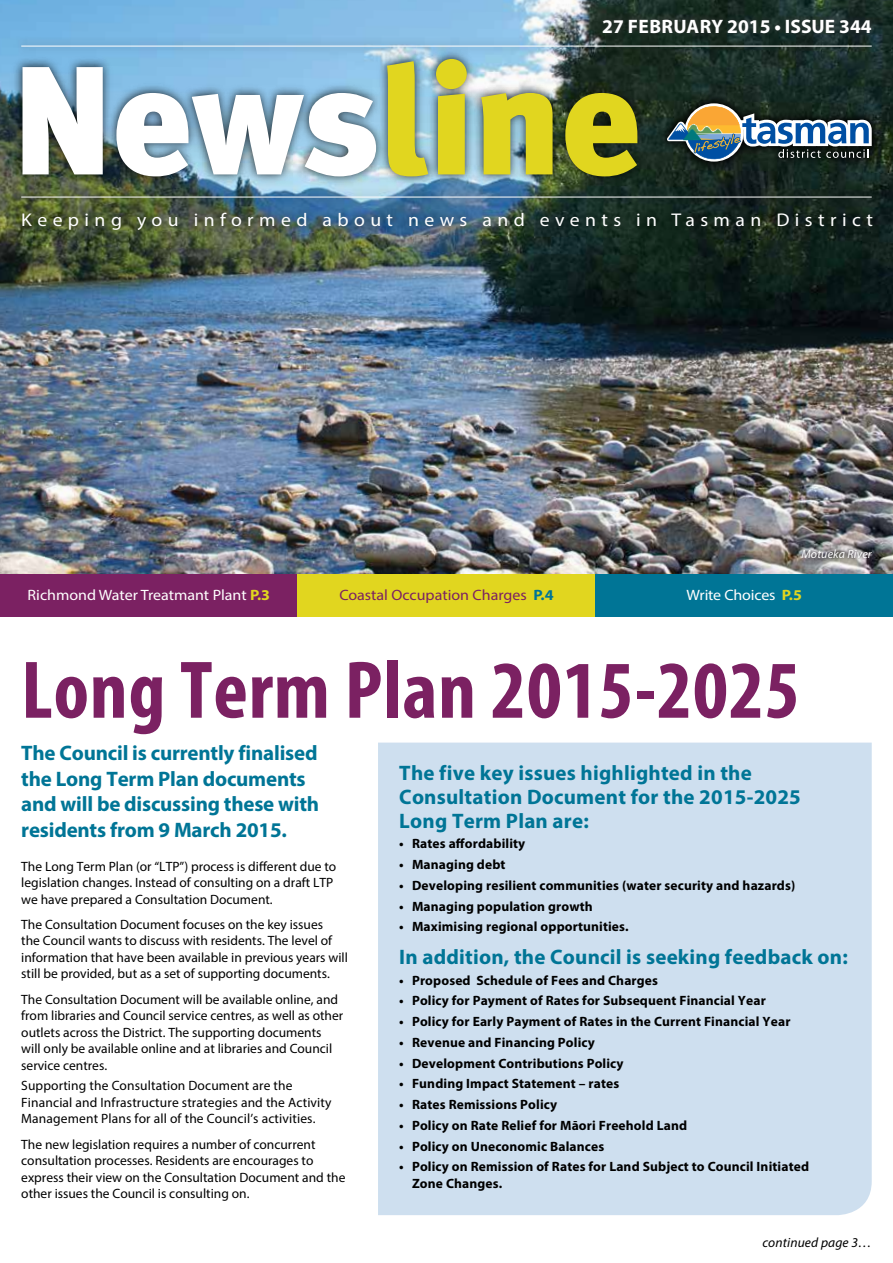
<style>
.page{position:relative;width:893px;height:1263px;background:#fff}
.page>*{position:absolute;margin:0;border:0;box-sizing:border-box;transform-origin:0 0}
.t1{font:900 154.05px "Meta Plus";color:#fff}
.t2{font:700 condensed 82.5px "Myriad Pro";letter-spacing:.01em;color:#7b2162}
.t3{font:700 21px/24px "Myriad Pro";letter-spacing:.01em;color:#007596}
.t4{font:700 21px/25.5px "Myriad Pro";letter-spacing:-.01em;color:#007596}
.t5{font:700 19.5px "Myriad Pro";color:#fff}
.t6{font:18.45px "Myriad Pro";letter-spacing:.275em;color:#fff;scale:1.07 1}
.t7{font:15px "Myriad Pro";letter-spacing:-.005em;color:#fff;scale:1.07 1}
.t8{font:15px "Myriad Pro";color:#7b2162;scale:1.07 1}
.t9{font:13.5px/16.5px "Myriad Pro";color:#000}
.t10{font:700 13.5px/16.5px "Myriad Pro";letter-spacing:.01em;color:#000}
.t11{font:italic 13.5px "Myriad Pro";letter-spacing:.01em;color:#000}
.t12{font:italic 12px "Myriad Pro";letter-spacing:.01em;color:#fff}
.s1{color:#e1d61f}
.s2{font-weight:700;color:#e1d61f}
.s3{font-weight:700;color:#007596}
</style>
<div class="page">
<img style="left:0;top:0;width:893px;height:574px">
<div style="left:13px;top:37px;width:868px;height:202px;background:#000;opacity:.7"></div>
<svg style="left:659px;top:95px;width:221px;height:75px;background:#192922"></svg>
<svg style="left:667px;top:105px;width:205px;height:56px"></svg>
<div style="left:8px;top:45px;width:644px;height:145px;background:#000;opacity:.19"></div>
<hr style="left:21px;top:197px;width:851px;height:1px;background:#fff">
<hr style="left:21px;top:46px;width:851px;height:1px;background:#fff">
<div style="left:598px;top:15px;width:277px;height:22px;background:#3d3d3e;opacity:.75"></div>
<div style="left:0;top:574px;width:298px;height:43px;background:#7b2162"></div>
<div style="left:298px;top:574px;width:297px;height:43px;background:#e1d61f"></div>
<div style="left:595px;top:574px;width:298px;height:43px;background:#007596"></div>
<svg style="left:797px;top:545px;width:79px;height:17px"></svg>
<div style="left:378px;top:743px;width:494px;height:472px;background:#cedfef"></div>
<h3 class="t5" style="left:602px;top:13px;width:271px">27 FEBRUARY 2015 • ISSUE 344</h3>
<h1 class="t1" style="left:10px;top:31px;width:632px">News<span class="s1">line</span></h1>
<h3 class="t6" style="left:21px;top:209px;width:798px">Keeping you informed about news and events in Tasman District</h3>
<p class="t12" style="left:801px;top:546px;width:72px">Motueka River</p>
<p class="t7" style="left:28px;top:586px;width:228px">Richmond Water Treatmant Plant <span class="s2">P.3</span></p>
<p class="t8" style="left:339px;top:586px;width:202px">Coastal Occupation Charges <span class="s3">P.4</span></p>
<p class="t7" style="left:686px;top:586px;width:109px">Write Choices <span class="s2">P.5</span></p>
<h2 class="t2" style="left:21px;top:639px;width:780px">Long Term Plan 2015-2025</h2>
<h3 class="t4" style="left:21px;top:740px;width:299px">The Council is currently finalised the Long Term Plan documents and will be discussing these with residents from 9 March 2015.</h3>
<p class="t9" style="left:21px;top:857px;width:316px">The Long Term Plan (or “LTP”) process is different due to legislation changes. Instead of consulting on a draft LTP we have prepared a Consultation Document.</p>
<p class="t9" style="left:21px;top:916px;width:328px">The Consultation Document focuses on the key issues<br>the Council wants to discuss with residents. The level of information that have been available in previous years will still be provided, but as a set of supporting documents.</p>
<p class="t9" style="left:21px;top:990px;width:324px">The Consultation Document will be available online, and from libraries and Council service centres, as well as other outlets across the District. The supporting documents will only be available online and at libraries and Council service centres.</p>
<p class="t9" style="left:21px;top:1077px;width:312px">Supporting the Consultation Document are the<br>Financial and Infrastructure strategies and the Activity<br>Management Plans for all of the Council’s activities.</p>
<p class="t9" style="left:21px;top:1135px;width:326px">The new legislation requires a number of concurrent consultation processes. Residents are encourages to express their view on the Consultation Document and the other issues the Council is consulting on.</p>
<h3 class="t3" style="left:399px;top:760px;width:403px">The five key issues highlighted in the<br>Consultation Document for the 2015-2025<br>Long Term Plan are:</h3>
<p class="t10" style="left:399px;top:835px;width:128px">• Rates affordability</p>
<p class="t10" style="left:399px;top:856px;width:108px">• Managing debt</p>
<p class="t10" style="left:399px;top:877px;width:398px">• Developing resilient communities (water security and hazards)</p>
<p class="t10" style="left:399px;top:897px;width:195px">• Managing population growth</p>
<p class="t10" style="left:399px;top:918px;width:231px">• Maximising regional opportunities.</p>
<h3 class="t3" style="left:399px;top:944px;width:450px">In addition, the Council is seeking feedback on:</h3>
<p class="t10" style="left:399px;top:971px;width:260px">• Proposed Schedule of Fees and Charges</p>
<p class="t10" style="left:399px;top:992px;width:368px">• Policy for Payment of Rates for Subsequent Financial Year</p>
<p class="t10" style="left:399px;top:1013px;width:393px">• Policy for Early Payment of Rates in the Current Financial Year</p>
<p class="t10" style="left:399px;top:1034px;width:197px">• Revenue and Financing Policy</p>
<p class="t10" style="left:399px;top:1054px;width:226px">• Development Contributions Policy</p>
<p class="t10" style="left:399px;top:1075px;width:222px">• Funding Impact Statement – rates</p>
<p class="t10" style="left:399px;top:1096px;width:159px">• Rates Remissions Policy</p>
<p class="t10" style="left:399px;top:1117px;width:289px">• Policy on Rate Relief for Māori Freehold Land</p>
<p class="t10" style="left:399px;top:1137px;width:206px">• Policy on Uneconomic Balances</p>
<p class="t10" style="left:412px;top:1158px;width:399px;text-indent:-13px">• Policy on Remission of Rates for Land Subject to Council Initiated<br>Zone Changes.</p>
<p class="t11" style="left:762px;top:1234px;width:111px">continued page 3…</p>
</div>
